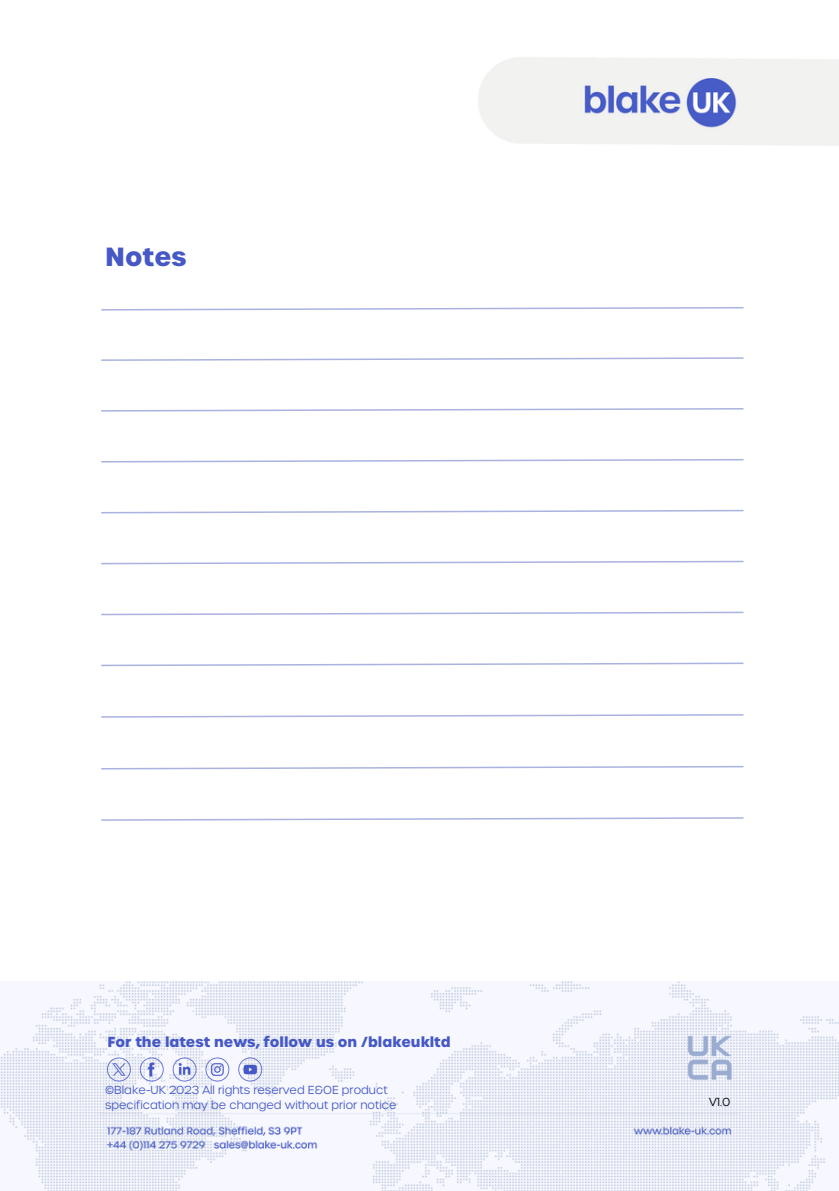
<style>
.page{position:relative;width:839px;height:1191px;background:#fff}
.page>*{position:absolute;margin:0;border:0;box-sizing:border-box;transform-origin:0 0}
.t1{font:700 25.4px "Urbane";color:#4558c5}
.t2{font:700 14px "Urbane";color:#4558c5}
.t3{font:300 11.2px/15px "Urbane";color:#4558c5}
.t4{font:300 11.2px "Urbane";color:#000}
</style>
<div class="page">
<img style="left:478px;top:57px;width:360px;height:89px">
<img style="left:0;top:981px;width:838px;height:210px">
<svg style="left:101px;top:307px;width:643px;height:4px"></svg>
<svg style="left:101px;top:357px;width:643px;height:4px"></svg>
<svg style="left:101px;top:408px;width:643px;height:4px"></svg>
<svg style="left:101px;top:459px;width:643px;height:4px"></svg>
<svg style="left:101px;top:509px;width:643px;height:5px"></svg>
<svg style="left:101px;top:560px;width:643px;height:5px"></svg>
<svg style="left:101px;top:611px;width:643px;height:5px"></svg>
<svg style="left:101px;top:662px;width:643px;height:5px"></svg>
<svg style="left:101px;top:714px;width:643px;height:4px"></svg>
<svg style="left:101px;top:766px;width:643px;height:4px"></svg>
<svg style="left:101px;top:817px;width:643px;height:4px"></svg>
<img style="left:104px;top:1051px;width:162px;height:36px">
<img style="left:680px;top:1029px;width:58px;height:58px">
<p class="t1" style="left:105px;top:240px;width:83px">Notes</p>
<p class="t2" style="left:108px;top:1033px;width:344px">For the latest news, follow us on /blakeukltd</p>
<p class="t3" style="left:105px;top:1082px;width:293px">©Blake-UK 2023 All rights reserved E&amp;OE product specification may be changed without prior notice</p>
<p class="t4" style="left:709px;top:1095px;width:23px">V1.0</p>
</div>
